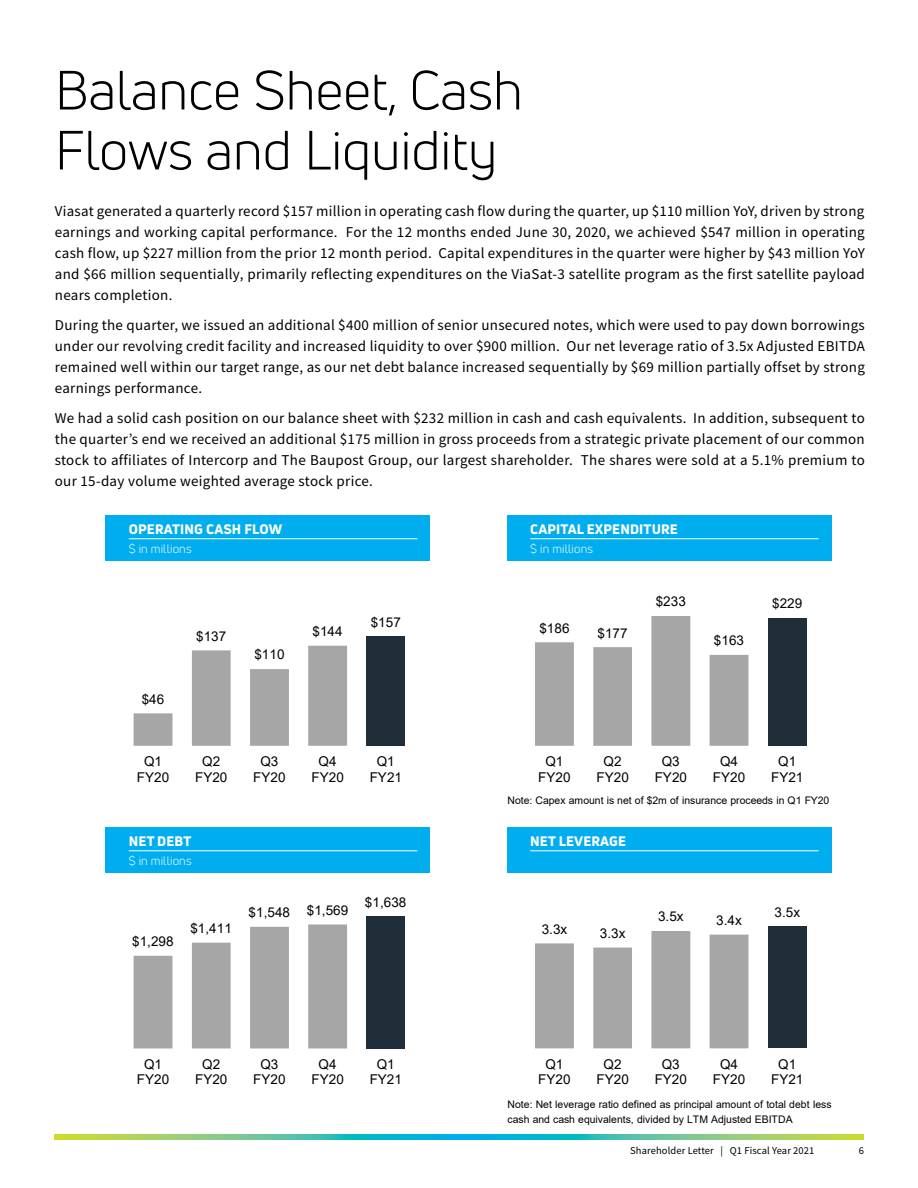
<style>
.page{position:relative;width:918px;height:1188px;background:#fff}
.page>*{position:absolute;margin:0;border:0;box-sizing:border-box;transform-origin:0 0}
.t1{font:54px/60px "Uni Neue";color:#000}
.t2{font:15px/21px "Source Sans Pro";letter-spacing:.02em;color:#000;text-align:justify}
.t3{font:13.5px/15.5px "Arial";color:#000;text-align:center}
.t4{font:800 13.5px "Uni Neue";letter-spacing:.01em;color:#fff}
.t5{font:12px "Uni Neue";letter-spacing:.01em;color:#fff}
.t6{font:10.5px/15.1px "Arial";letter-spacing:-.005em;color:#000}
.t7{font:10.5px "Source Sans Pro";letter-spacing:.01em;color:#000}
</style>
<div class="page">
<svg style="left:54px;top:1135px;width:810px;height:5px;background:#61c497"></svg>
<div style="left:106px;top:516px;width:324px;height:45px;background:#00aeef"></div>
<hr style="left:129px;top:538px;width:288px;height:1px;background:#fff">
<div style="left:106px;top:828px;width:324px;height:45px;background:#00aeef"></div>
<hr style="left:129px;top:850px;width:288px;height:1px;background:#fff">
<div style="left:507px;top:516px;width:324px;height:45px;background:#00aeef"></div>
<hr style="left:530px;top:538px;width:289px;height:1px;background:#fff">
<div style="left:507px;top:828px;width:324px;height:45px;background:#00aeef"></div>
<hr style="left:530px;top:850px;width:289px;height:1px;background:#fff">
<div style="left:367px;top:916px;width:38px;height:132px;background:#202e39"></div>
<svg style="left:134px;top:924px;width:213px;height:124px"></svg>
<div style="left:367px;top:637px;width:38px;height:109px;background:#202e39"></div>
<svg style="left:134px;top:646px;width:213px;height:100px"></svg>
<div style="left:768px;top:618px;width:39px;height:128px;background:#202e39"></div>
<svg style="left:535px;top:616px;width:213px;height:130px"></svg>
<div style="left:768px;top:927px;width:39px;height:121px;background:#202e39"></div>
<svg style="left:535px;top:931px;width:213px;height:117px"></svg>
<h1 class="t1" style="left:55px;top:60px;width:470px">Balance Sheet, Cash<br>Flows and Liquidity</h1>
<p class="t2" style="left:55px;top:200px;width:812px">Viasat generated a quarterly record $157 million in operating cash flow during the quarter, up $110 million YoY, driven by strong earnings and working capital performance. For the 12 months ended June 30, 2020, we achieved $547 million in operating cash flow, up $227 million from the prior 12 month period. Capital expenditures in the quarter were higher by $43 million YoY and $66 million sequentially, primarily reflecting expenditures on the ViaSat-3 satellite program as the first satellite payload nears completion.</p>
<p class="t2" style="left:55px;top:314px;width:812px">During the quarter, we issued an additional $400 million of senior unsecured notes, which were used to pay down borrowings under our revolving credit facility and increased liquidity to over $900 million. Our net leverage ratio of 3.5x Adjusted EBITDA remained well within our target range, as our net debt balance increased sequentially by $69 million partially offset by strong earnings performance.</p>
<p class="t2" style="left:55px;top:407px;width:812px">We had a solid cash position on our balance sheet with $232 million in cash and cash equivalents. In addition, subsequent to the quarter’s end we received an additional $175 million in gross proceeds from a strategic private placement of our common stock to affiliates of Intercorp and The Baupost Group, our largest shareholder. The shares were sold at a 5.1% premium to our 15-day volume weighted average stock price.</p>
<p class="t4" style="left:530px;top:520px;width:149px">CAPITAL EXPENDITURE</p>
<p class="t5" style="left:530px;top:541px;width:64px">$ in millions</p>
<p class="t4" style="left:129px;top:520px;width:155px">OPERATING CASH FLOW</p>
<p class="t5" style="left:129px;top:541px;width:64px">$ in millions</p>
<p class="t3" style="left:142px;top:691px;width:24px">$46</p>
<p class="t3" style="left:196px;top:628px;width:32px">$137</p>
<p class="t3" style="left:254px;top:647px;width:32px">$110</p>
<p class="t3" style="left:313px;top:624px;width:32px">$144</p>
<p class="t3" style="left:371px;top:614px;width:32px">$157</p>
<p class="t3" style="left:137px;top:754px;width:34px">Q1<br>FY20</p>
<p class="t3" style="left:195px;top:754px;width:34px">Q2<br>FY20</p>
<p class="t3" style="left:253px;top:754px;width:34px">Q3<br>FY20</p>
<p class="t3" style="left:312px;top:754px;width:34px">Q4<br>FY20</p>
<p class="t3" style="left:370px;top:754px;width:34px">Q1<br>FY21</p>
<p class="t4" style="left:129px;top:832px;width:64px">NET DEBT</p>
<p class="t5" style="left:129px;top:853px;width:64px">$ in millions</p>
<p class="t3" style="left:132px;top:934px;width:43px">$1,298</p>
<p class="t3" style="left:190px;top:921px;width:43px">$1,411</p>
<p class="t3" style="left:249px;top:903px;width:101px">$1,548 $1,569</p>
<p class="t3" style="left:365px;top:894px;width:43px">$1,638</p>
<p class="t3" style="left:137px;top:1056px;width:34px">Q1<br>FY20</p>
<p class="t3" style="left:195px;top:1056px;width:34px">Q2<br>FY20</p>
<p class="t3" style="left:253px;top:1056px;width:34px">Q3<br>FY20</p>
<p class="t3" style="left:312px;top:1056px;width:34px">Q4<br>FY20</p>
<p class="t3" style="left:370px;top:1056px;width:34px">Q1<br>FY21</p>
<p class="t3" style="left:539px;top:620px;width:32px">$186</p>
<p class="t3" style="left:598px;top:625px;width:32px">$177</p>
<p class="t3" style="left:656px;top:594px;width:32px">$233</p>
<p class="t3" style="left:714px;top:633px;width:32px">$163</p>
<p class="t3" style="left:772px;top:596px;width:32px">$229</p>
<p class="t3" style="left:538px;top:754px;width:34px">Q1<br>FY20</p>
<p class="t3" style="left:597px;top:754px;width:34px">Q2<br>FY20</p>
<p class="t3" style="left:655px;top:754px;width:34px">Q3<br>FY20</p>
<p class="t3" style="left:713px;top:754px;width:34px">Q4<br>FY20</p>
<p class="t3" style="left:771px;top:754px;width:34px">Q1<br>FY21</p>
<p class="t6" style="left:507px;top:792px;width:323px">Note: Capex amount is net of $2m of insurance proceeds in Q1 FY20</p>
<p class="t4" style="left:530px;top:832px;width:97px">NET LEVERAGE</p>
<p class="t3" style="left:542px;top:921px;width:27px">3.3x</p>
<p class="t3" style="left:600px;top:925px;width:27px">3.3x</p>
<p class="t3" style="left:658px;top:909px;width:27px">3.5x</p>
<p class="t3" style="left:716px;top:912px;width:27px">3.4x</p>
<p class="t3" style="left:774px;top:904px;width:27px">3.5x</p>
<p class="t3" style="left:538px;top:1056px;width:34px">Q1<br>FY20</p>
<p class="t3" style="left:597px;top:1056px;width:34px">Q2<br>FY20</p>
<p class="t3" style="left:655px;top:1056px;width:34px">Q3<br>FY20</p>
<p class="t3" style="left:713px;top:1056px;width:34px">Q4<br>FY20</p>
<p class="t3" style="left:771px;top:1056px;width:34px">Q1<br>FY21</p>
<p class="t6" style="left:508px;top:1096px;width:326px">Note: Net leverage ratio defined as principal amount of total debt less cash and cash equivalents, divided by LTM Adjusted EBITDA</p>
<p class="t7" style="left:630px;top:1144px;width:186px">Shareholder Letter | Q1 Fiscal Year 2021</p>
<p class="t7" style="left:859px;top:1144px;width:7px">6</p>
</div>
